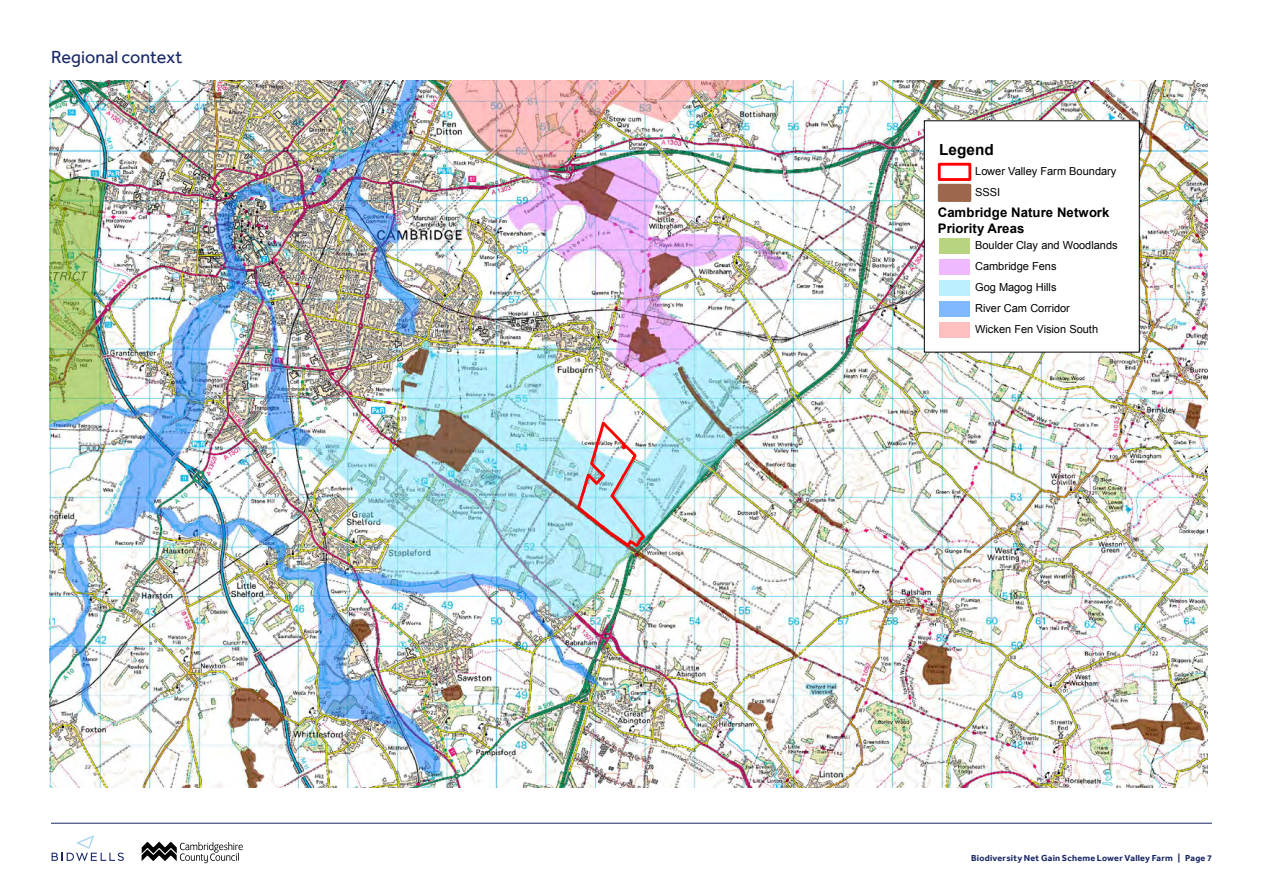
<style>
.page{position:relative;width:1263px;height:893px;background:#fff}
.page>*{position:absolute;margin:0;border:0;box-sizing:border-box;transform-origin:0 0}
.t1{font:18px "Effra";color:#182865}
.t2{font:700 15.3px "Arial";color:#000}
.t3{font:700 13.2px/15.6px "Arial";letter-spacing:.01em;color:#000}
.t4{font:11.1px/21px "Arial";letter-spacing:-.005em;color:#000}
.t5{font:700 9px "Effra";letter-spacing:.025em;color:#182865}
</style>
<div class="page">
<hr style="left:51px;top:823px;width:1161px;height:1px;background:#182865">
<svg style="left:142px;top:842px;width:101px;height:21px"></svg>
<svg style="left:52px;top:835px;width:72px;height:26px"></svg>
<img style="left:49px;top:81px;width:1159px;height:707px">
<img style="left:574px;top:420px;width:72px;height:129px">
<svg style="left:923px;top:120px;width:217px;height:233px"></svg>
<div style="left:938px;top:163px;width:33px;height:18px;border:3px solid #f00"></div>
<div style="left:939px;top:185px;width:31px;height:15px;background:#9d674d"></div>
<div style="left:938px;top:184px;width:33px;height:18px;border:3px solid #9d674d"></div>
<div style="left:939px;top:238px;width:31px;height:16px;background:#b8d480"></div>
<div style="left:939px;top:259px;width:31px;height:16px;background:#efb9ff"></div>
<div style="left:939px;top:280px;width:31px;height:16px;background:#b9efff"></div>
<div style="left:939px;top:301px;width:31px;height:16px;background:#80b8ff"></div>
<div style="left:939px;top:322px;width:31px;height:16px;background:#ffbfbf"></div>
<h1 class="t1" style="left:51px;top:46px;width:133px">Regional context</h1>
<h2 class="t2" style="left:939px;top:139px;width:56px">Legend</h2>
<p class="t4" style="left:975px;top:161px;width:143px">Lower Valley Farm Boundary<br>SSSI</p>
<p class="t3" style="left:938px;top:205px;width:173px">Cambridge Nature Network<br>Priority Areas</p>
<p class="t4" style="left:975px;top:235px;width:144px">Boulder Clay and Woodlands<br>Cambridge Fens<br>Gog Magog Hills<br>River Cam Corridor<br>Wicken Fen Vision South</p>
<p class="t5" style="left:971px;top:852px;width:242px">Biodiversity Net Gain Scheme Lower Valley Farm | Page 7</p>
</div>
